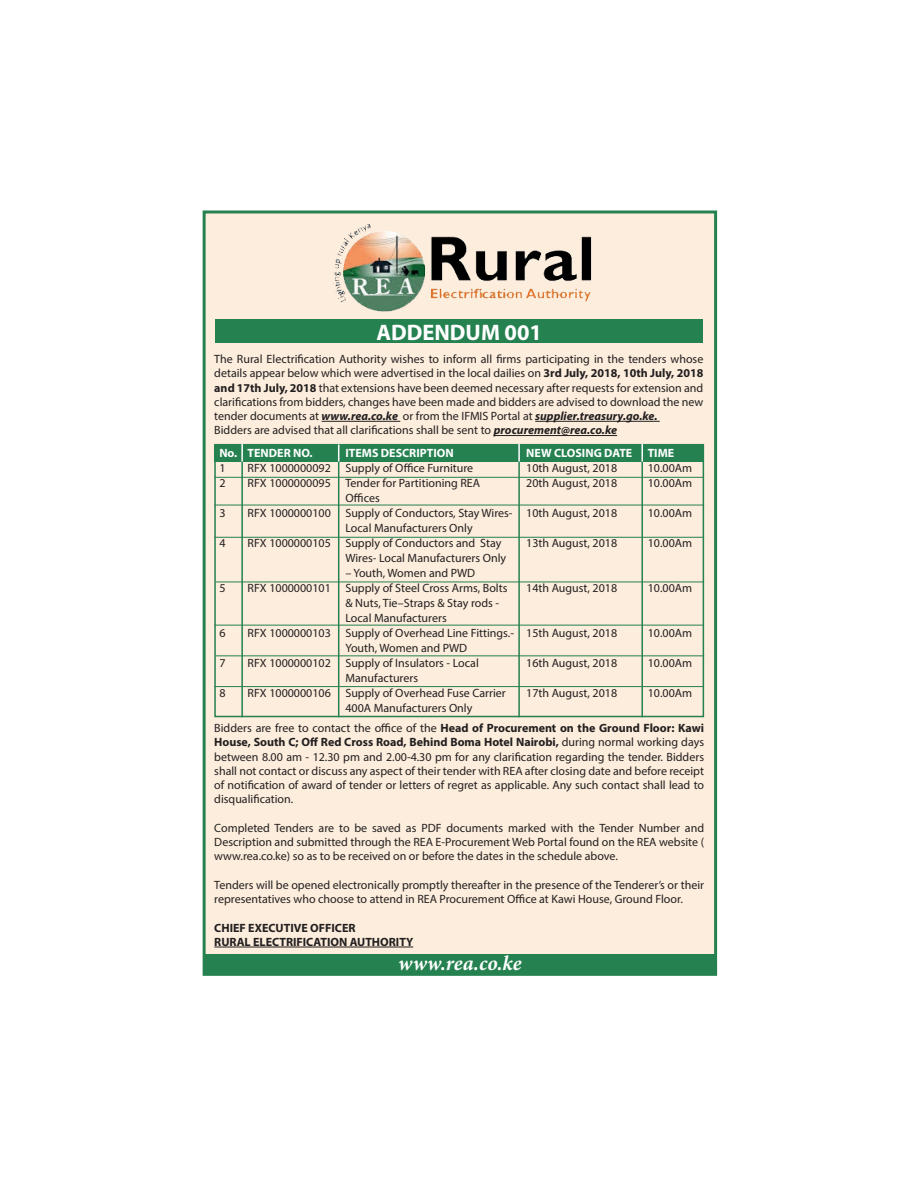
<style>
.page{position:relative;width:918px;height:1188px;background:#fff}
.page>*{position:absolute;margin:0;border:0;box-sizing:border-box;transform-origin:0 0}
.t1{font:700 22.5px "Myriad Pro";color:#fff}
.t2{font:italic 700 21px "Minion Pro";color:#fff}
.t3{font:12px/15px "Myriad Pro";color:#231f20}
.t4{font:700 12px/14.2px "Myriad Pro";color:#231f20}
.t5{font:700 12px "Myriad Pro";color:#fff}
.s1{font-weight:700}
.s2{font-weight:700;font-style:italic}
</style>
<div class="page">
<div style="left:203px;top:210px;width:514px;height:766px;background:#fceddc;border:3px solid #258150"></div>
<hr style="left:322px;top:421px;width:78px;height:1px;background:#231f20">
<hr style="left:535px;top:421px;width:125px;height:1px;background:#231f20">
<hr style="left:494px;top:435px;width:123px;height:1px;background:#231f20">
<hr style="left:214px;top:947px;width:199px;height:1px;background:#231f20">
<div style="left:214px;top:444px;width:490px;height:273px;border:2px solid #258150"></div>
<div style="left:203px;top:955px;width:513px;height:20px;background:#258150"></div>
<div style="left:216px;top:320px;width:487px;height:23px;background:#258150"></div>
<div style="left:214px;top:444px;width:489px;height:17px;background:#258150"></div>
<img style="left:333px;top:224px;width:259px;height:88px">
<hr style="left:241px;top:444px;width:2px;height:273px;background:#258150">
<hr style="left:338px;top:445px;width:1px;height:272px;background:#258150">
<hr style="left:214px;top:477px;width:490px;height:1px;background:#258150">
<hr style="left:214px;top:505px;width:490px;height:1px;background:#258150">
<hr style="left:214px;top:537px;width:490px;height:1px;background:#258150">
<hr style="left:216px;top:582px;width:488px;height:1px;background:#258150">
<hr style="left:214px;top:625px;width:489px;height:1px;background:#258150">
<hr style="left:215px;top:655px;width:489px;height:1px;background:#258150">
<hr style="left:214px;top:686px;width:489px;height:1px;background:#258150">
<hr style="left:641px;top:444px;width:2px;height:273px;background:#258150">
<svg style="left:241px;top:444px;width:2px;height:18px"></svg>
<svg style="left:338px;top:444px;width:1px;height:18px"></svg>
<svg style="left:641px;top:444px;width:2px;height:18px"></svg>
<hr style="left:518px;top:444px;width:2px;height:273px;background:#258150">
<svg style="left:518px;top:444px;width:2px;height:18px"></svg>
<h1 class="t1" style="left:376px;top:317px;width:167px">ADDENDUM 001</h1>
<p class="t3" style="left:214px;top:352px;width:491px;line-height:14.2px">The Rural Electrification Authority wishes to inform all firms participating in the tenders whose details appear below which were advertised in the local dailies on <span class="s1">3rd July, 2018, 10th July, 2018 and 17th July, 2018</span> that extensions have been deemed necessary after requests for extension and clarifications from bidders, changes have been made and bidders are advised to download the new tender documents at <span class="s2">www.rea.co.ke</span> or from the IFMIS Portal at <span class="s2">supplier.treasury.go.ke.<br></span>Bidders are advised that all clarifications shall be sent to <span class="s2">procurement@rea.co.ke</span></p>
<p class="t5" style="left:219px;top:446px;width:19px">No.</p>
<p class="t3" style="left:219px;top:461px;width:8px">1<br>2</p>
<p class="t3" style="left:219px;top:506px;width:8px">3</p>
<p class="t3" style="left:219px;top:536px;width:8px">4</p>
<p class="t3" style="left:219px;top:581px;width:8px">5</p>
<p class="t3" style="left:219px;top:626px;width:8px">6</p>
<p class="t3" style="left:219px;top:656px;width:8px">7</p>
<p class="t3" style="left:219px;top:686px;width:8px">8</p>
<p class="t5" style="left:248px;top:446px;width:67px">TENDER NO.</p>
<p class="t3" style="left:248px;top:461px;width:85px">RFX 1000000092<br>RFX 1000000095</p>
<p class="t3" style="left:248px;top:506px;width:85px">RFX 1000000100</p>
<p class="t3" style="left:248px;top:536px;width:85px">RFX 1000000105</p>
<p class="t3" style="left:248px;top:581px;width:85px">RFX 1000000101</p>
<p class="t3" style="left:248px;top:626px;width:85px">RFX 1000000103</p>
<p class="t3" style="left:248px;top:656px;width:85px">RFX 1000000102</p>
<p class="t3" style="left:248px;top:686px;width:85px">RFX 1000000106</p>
<p class="t5" style="left:345px;top:446px;width:110px">ITEMS DESCRIPTION</p>
<p class="t3" style="left:345px;top:461px;width:169px">Supply of Office Furniture<br>Tender for Partitioning REA<br>Offices<br>Supply of Conductors, Stay Wires-<br>Local Manufacturers Only<br>Supply of Conductors and Stay<br>Wires- Local Manufacturers Only</p>
<p class="t3" style="left:345px;top:566px;width:170px">– Youth, Women and PWD<br>Supply of Steel Cross Arms, Bolts &amp; Nuts, Tie–Straps &amp; Stay rods -<br>Local Manufacturers<br>Supply of Overhead Line Fittings.-<br>Youth, Women and PWD<br>Supply of Insulators - Local<br>Manufacturers<br>Supply of Overhead Fuse Carrier<br>400A Manufacturers Only</p>
<p class="t5" style="left:526px;top:446px;width:108px">NEW CLOSING DATE</p>
<p class="t3" style="left:526px;top:461px;width:92px">10th August, 2018<br>20th August, 2018</p>
<p class="t3" style="left:526px;top:506px;width:92px">10th August, 2018</p>
<p class="t3" style="left:526px;top:536px;width:92px">13th August, 2018</p>
<p class="t3" style="left:526px;top:581px;width:92px">14th August, 2018</p>
<p class="t3" style="left:526px;top:626px;width:92px">15th August, 2018</p>
<p class="t3" style="left:526px;top:656px;width:92px">16th August, 2018</p>
<p class="t3" style="left:526px;top:686px;width:92px">17th August, 2018</p>
<p class="t5" style="left:648px;top:446px;width:28px">TIME</p>
<p class="t3" style="left:648px;top:461px;width:46px">10.00Am<br>10.00Am</p>
<p class="t3" style="left:648px;top:506px;width:46px">10.00Am</p>
<p class="t3" style="left:648px;top:536px;width:46px">10.00Am</p>
<p class="t3" style="left:648px;top:581px;width:46px">10.00Am</p>
<p class="t3" style="left:648px;top:626px;width:46px">10.00Am</p>
<p class="t3" style="left:648px;top:656px;width:46px">10.00Am</p>
<p class="t3" style="left:648px;top:686px;width:46px">10.00Am</p>
<p class="t3" style="left:214px;top:721px;width:491px;line-height:14.2px;text-align:justify">Bidders are free to contact the office of the <span class="s1">Head of Procurement on the Ground Floor: Kawi House, South C; Off Red Cross Road, Behind Boma Hotel Nairobi,</span> during normal working days between 8.00 am - 12.30 pm and 2.00-4.30 pm for any clarification regarding the tender. Bidders shall not contact or discuss any aspect of their tender with REA after closing date and before receipt of notification of award of tender or letters of regret as applicable. Any such contact shall lead to disqualification.</p>
<p class="t3" style="left:214px;top:820px;width:491px;line-height:14.2px;text-align:justify">Completed Tenders are to be saved as PDF documents marked with the Tender Number and Description and submitted through the REA E-Procurement Web Portal found on the REA website ( www.rea.co.ke) so as to be received on or before the dates in the schedule above.</p>
<p class="t3" style="left:214px;top:877px;width:491px;line-height:14.2px">Tenders will be opened electronically promptly thereafter in the presence of the Tenderer’s or their representatives who choose to attend in REA Procurement Office at Kawi House, Ground Floor.</p>
<p class="t4" style="left:214px;top:920px;width:200px">CHIEF EXECUTIVE OFFICER<br>RURAL ELECTRIFICATION AUTHORITY</p>
<h2 class="t2" style="left:398px;top:948px;width:125px">www.rea.co.ke</h2>
</div>
